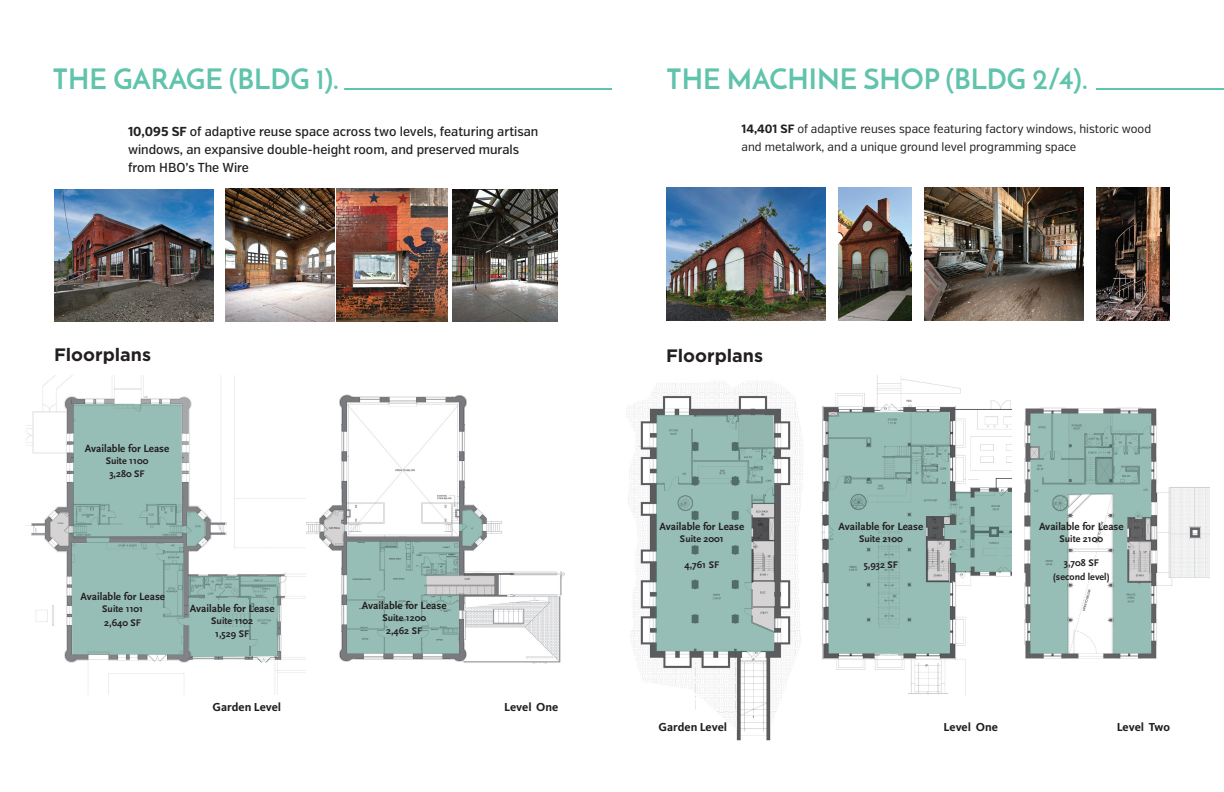
<style>
.page{position:relative;width:1224px;height:792px;background:#fff}
.page>*{position:absolute;margin:0;border:0;box-sizing:border-box;transform-origin:0 0}
.t1{font:700 28px "Josefin Sans";color:#60c3ac}
.t2{font:700 18px "Gotham";color:#231f20}
.t3{font:500 13px/18px "Verb Cond";color:#231f20}
.t4{font:12px/18px "Verb Cond";color:#231f20}
.t5{font:700 12px "Kievit OT";color:#231f20}
.t6{font:700 11px "Scala Sans";color:#231f20}
.t7{font:700 10px/13.2px "Scala Sans";color:#231f20;text-align:center}
.s1{font-weight:700}
</style>
<div class="page">
<img style="left:628px;top:381px;width:175px;height:360px">
<img style="left:821px;top:375px;width:191px;height:321px">
<img style="left:1024px;top:407px;width:186px;height:251px">
<hr style="left:1096px;top:88px;width:128px;height:2px;background:#60c3ac">
<img style="left:26px;top:375px;width:280px;height:319px">
<img style="left:306px;top:394px;width:258px;height:270px">
<hr style="left:344px;top:88px;width:268px;height:2px;background:#60c3ac">
<img style="left:54px;top:189px;width:160px;height:132px">
<img style="left:225px;top:189px;width:109px;height:132px">
<img style="left:452px;top:189px;width:106px;height:133px">
<img style="left:666px;top:187px;width:160px;height:133px">
<img style="left:1096px;top:187px;width:74px;height:133px">
<img style="left:838px;top:187px;width:74px;height:133px">
<img style="left:924px;top:188px;width:160px;height:132px">
<img style="left:337px;top:189px;width:110px;height:132px">
<h1 class="t1" style="left:52px;top:61px;width:288px">THE GARAGE (BLDG 1).</h1>
<p class="t3" style="left:128px;top:123px;width:412px"><span class="s1">10,095 SF</span> of adaptive reuse space across two levels, featuring artisan windows, an expansive double-height room, and preserved murals from HBO’s The Wire</p>
<h2 class="t2" style="left:54px;top:344px;width:99px">Floorplans</h2>
<p class="t6" style="left:85px;top:443px;width:86px">Available for Lease</p>
<p class="t7" style="left:106px;top:455px;width:44px">Suite 1100<br>3,280 SF</p>
<p class="t6" style="left:80px;top:591px;width:86px">Available for Lease</p>
<p class="t7" style="left:102px;top:603px;width:42px;text-align:left">Suite 1101<br>2,640 SF</p>
<p class="t6" style="left:190px;top:603px;width:86px">Available for Lease</p>
<p class="t7" style="left:211px;top:615px;width:43px">Suite 1102<br>1,529 SF</p>
<p class="t6" style="left:362px;top:600px;width:86px">Available for Lease</p>
<p class="t7" style="left:382px;top:612px;width:45px">Suite 1200<br>2,462 SF</p>
<p class="t5" style="left:213px;top:700px;width:70px">Garden Level</p>
<p class="t5" style="left:504px;top:700px;width:56px">Level One</p>
<h1 class="t1" style="left:666px;top:62px;width:424px">THE MACHINE SHOP (BLDG 2/4).</h1>
<p class="t4" style="left:742px;top:120px;width:411px"><span class="s1">14,401 SF</span> of adaptive reuses space featuring factory windows, historic wood and metalwork, and a unique ground level programming space</p>
<h2 class="t2" style="left:666px;top:345px;width:99px">Floorplans</h2>
<p class="t6" style="left:660px;top:521px;width:86px">Available for Lease</p>
<p class="t7" style="left:680px;top:533px;width:45px">Suite 2001</p>
<p class="t7" style="left:684px;top:558px;width:36px">4,761 SF</p>
<p class="t6" style="left:839px;top:521px;width:86px">Available for Lease</p>
<p class="t7" style="left:859px;top:533px;width:45px">Suite 2100</p>
<p class="t7" style="left:864px;top:558px;width:36px">5,932 SF</p>
<p class="t6" style="left:1039px;top:521px;width:86px">Available for Lease</p>
<p class="t7" style="left:1059px;top:533px;width:45px">Suite 2100</p>
<p class="t7" style="left:1053px;top:557px;width:58px">3,708 SF (second level)</p>
<p class="t5" style="left:659px;top:720px;width:70px">Garden Level</p>
<p class="t5" style="left:944px;top:720px;width:56px">Level One</p>
<p class="t5" style="left:1117px;top:720px;width:55px">Level Two</p>
</div>
